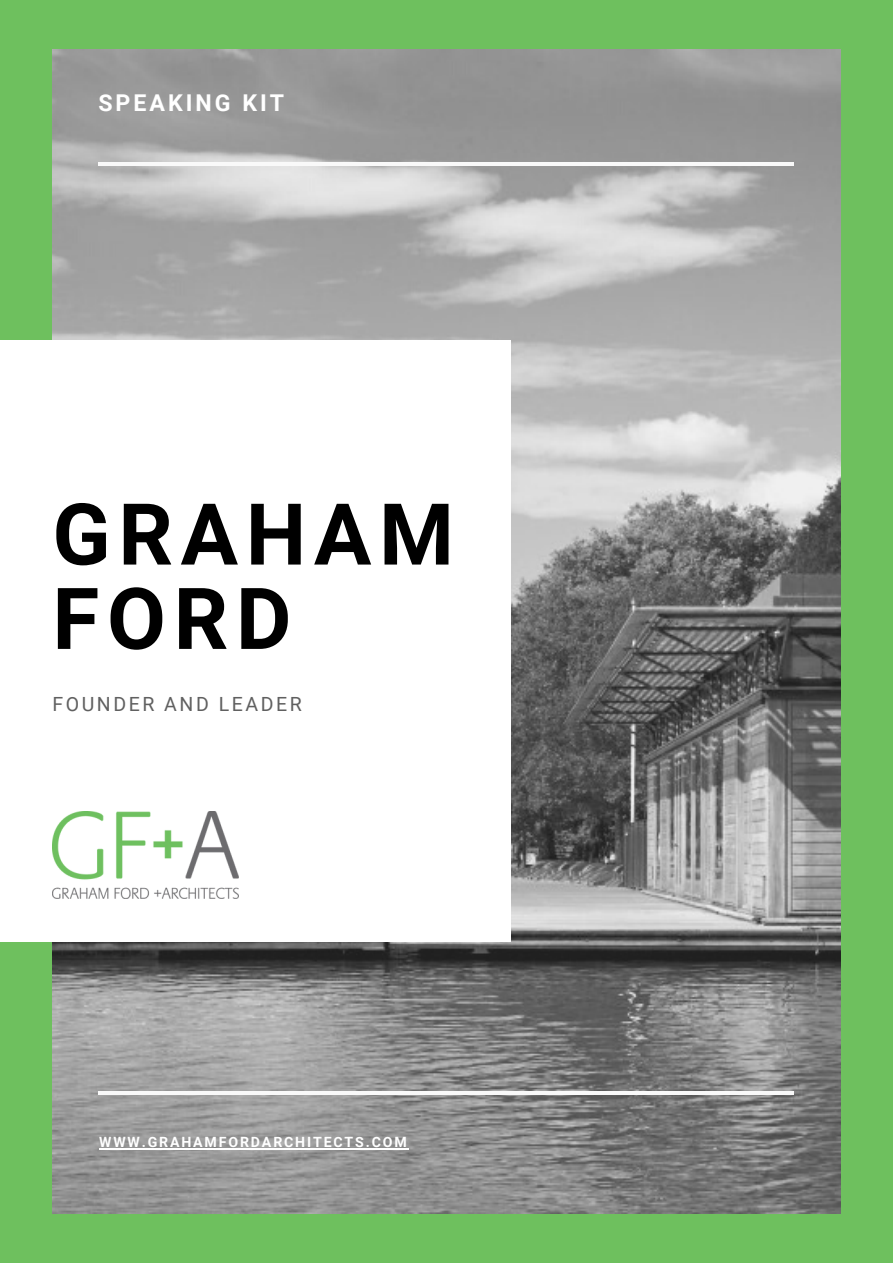
<style>
.page{position:relative;width:893px;height:1264px;background:#fff}
.page>*{position:absolute;margin:0;border:0;box-sizing:border-box;transform-origin:0 0}
.t1{font:700 85.5px "Roboto";letter-spacing:.09em;color:#000}
.t2{font:700 23.1px "Roboto";letter-spacing:.13em;color:#fff}
.t3{font:19.5px "Roboto";letter-spacing:.13em;color:#606060}
.t4{font:700 14.1px "Roboto";letter-spacing:.13em;color:#fff}
</style>
<div class="page">
<div style="left:0;top:0;width:892px;height:1262px;background:#6ec05e"></div>
<img style="left:52px;top:49px;width:788px;height:1164px">
<div style="left:0;top:340px;width:510px;height:602px;background:#fff"></div>
<hr style="left:98px;top:162px;width:695px;height:4px;background:#f9f9f9">
<hr style="left:98px;top:1091px;width:695px;height:3px;background:#f9f9f9">
<img style="left:52px;top:812px;width:186px;height:86px">
<hr style="left:99px;top:1148px;width:309px;height:1px;background:#fff">
<p class="t2" style="left:98px;top:90px;width:187px">SPEAKING KIT</p>
<p class="t1" style="left:52px;top:485px;width:403px">GRAHAM</p>
<p class="t1" style="left:52px;top:569px;width:240px">FORD</p>
<p class="t3" style="left:52px;top:693px;width:251px">FOUNDER AND LEADER</p>
<p class="t4" style="left:99px;top:1133px;width:309px">WWW.GRAHAMFORDARCHITECTS.COM</p>
</div>
